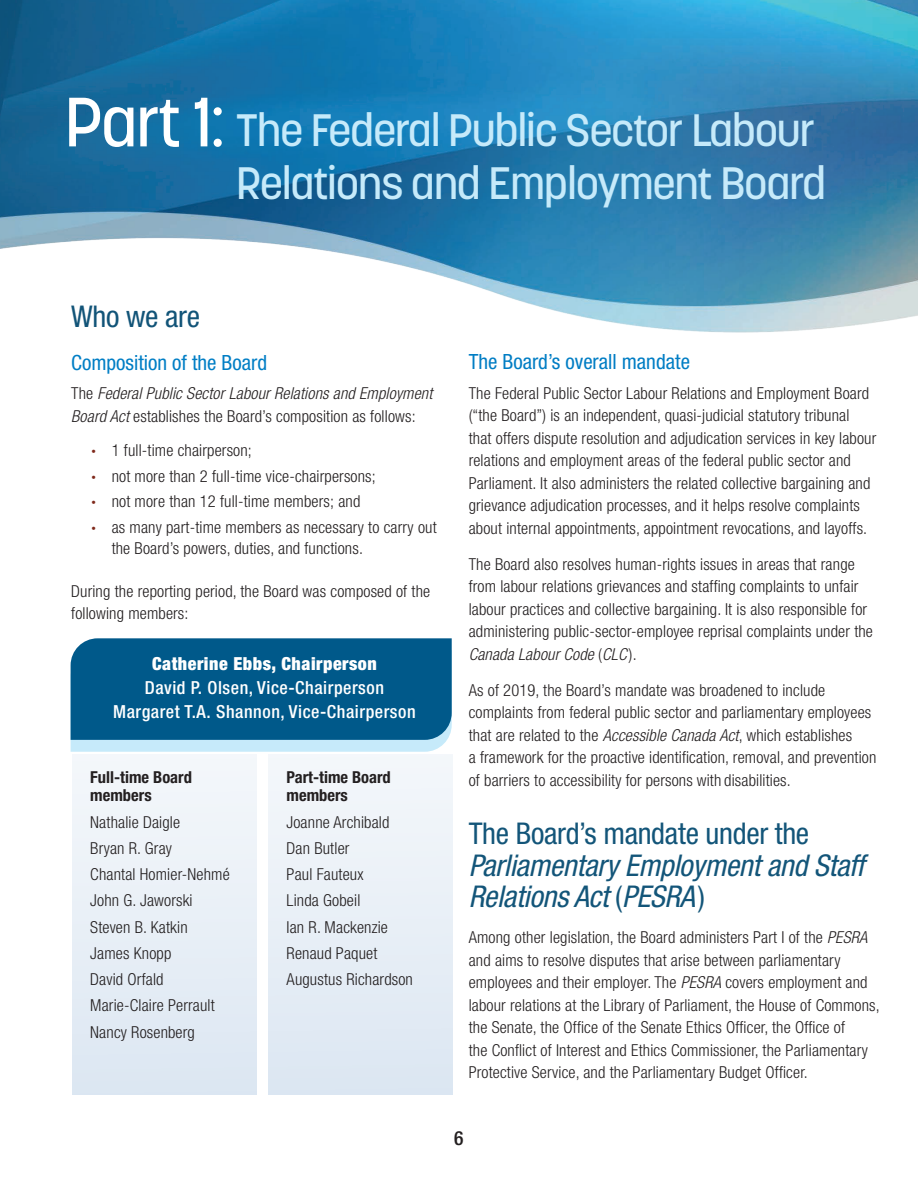
<style>
.page{position:relative;width:918px;height:1188px;background:#fff}
.page>*{position:absolute;margin:0;border:0;box-sizing:border-box;transform-origin:0 0}
.t1{font:500 45px/52.5px "Korolev";letter-spacing:-.03em;color:#c6eafa;text-align:right}
.t2{font:italic condensed 30px/31.5px "Helvetica Neue LT Std";letter-spacing:-.01em;color:#135579}
.t3{font:condensed 30px "Helvetica Neue LT Std";letter-spacing:-.01em;color:#135579}
.t4{font:condensed 30px "Helvetica Neue LT Std";letter-spacing:-.01em;color:#125478}
.t5{font:condensed 21px "Helvetica Neue LT Std";color:#007dc4}
.t6{font:condensed 21px "Helvetica Neue LT Std";color:#007ec5}
.t7{font:500 condensed 19.5px "Helvetica Neue";color:#231f20}
.t8{font:500 condensed 18px/24px "Helvetica Neue LT Std";letter-spacing:.03em;color:#fff;text-align:center}
.t9{font:900 condensed 18px "Helvetica Neue LT Std";letter-spacing:.03em;color:#fff}
.t10{font:300 condensed 16.5px/22.5px "Helvetica Neue LT Std";letter-spacing:.01em;color:#242021}
.t11{font:300 condensed 16.5px/26.2px "Helvetica Neue LT Std";letter-spacing:.01em;color:#231f20}
.t12{font:italic 300 condensed 16.5px/22.5px "Helvetica Neue LT Std";letter-spacing:.01em;color:#231f20}
.t13{font:700 condensed 16.5px/18px "Helvetica Neue LT Std";color:#231f20}
.s1{font-size:69px;color:#fff}
.s2{font-style:normal}
.s3{font-family:"Myriad Pro";font-stretch:normal;font-size:18px;color:#7f291b}
.s4{font-style:italic}
</style>
<div class="page">
<img style="left:0;top:0;width:918px;height:1095px">
<div style="left:72px;top:754px;width:185px;height:340px;background:#e8eff6"></div>
<div style="left:268px;top:754px;width:185px;height:340px;background:#e8eff6"></div>
<svg style="left:71px;top:638px;width:381px;height:114px;background:#176a97"></svg>
<h1 class="t1" style="left:64px;top:104px;width:764px"><span class="s1">Part 1:</span> The Federal Public Sector Labour<br>Relations and Employment Board</h1>
<h2 class="t4" style="left:71px;top:299px;width:130px">Who we are</h2>
<p class="t6" style="left:71px;top:350px;width:197px">Composition of the Board</p>
<p class="t12" style="left:71px;top:383px;width:363px"><span class="s2">The</span> Federal Public Sector Labour Relations and Employment<br>Board Act <span class="s2">establishes the Board’s composition as follows:</span></p>
<p class="t11" style="left:91px;top:437px;width:162px"><span class="s3">•</span> 1 full-time chairperson;</p>
<p class="t11" style="left:91px;top:463px;width:286px"><span class="s3">•</span> not more than 2 full-time vice-chairpersons;</p>
<p class="t11" style="left:91px;top:488px;width:270px"><span class="s3">•</span> not more than 12 full-time members; and</p>
<p class="t11" style="left:112px;top:516px;width:327px;line-height:21px;text-indent:-20px"><span class="s3">•</span> as many part-time members as necessary to carry out the Board’s powers, duties, and functions.</p>
<p class="t11" style="left:71px;top:579px;width:361px;line-height:22.5px">During the reporting period, the Board was composed of the following members:</p>
<p class="t9" style="left:152px;top:653px;width:226px">Catherine Ebbs, Chairperson</p>
<p class="t8" style="left:113px;top:675px;width:304px">David P. Olsen, Vice-Chairperson<br>Margaret T.A. Shannon, Vice-Chairperson</p>
<p class="t13" style="left:90px;top:768px;width:103px">Full-time Board members</p>
<p class="t11" style="left:90px;top:809px;width:141px">Nathalie Daigle<br>Bryan R. Gray<br>Chantal Homier-Nehmé<br>John G. Jaworski<br>Steven B. Katkin<br>James Knopp<br>David Orfald<br>Marie-Claire Perrault<br>Nancy Rosenberg</p>
<p class="t13" style="left:287px;top:768px;width:106px">Part-time Board members</p>
<p class="t11" style="left:287px;top:809px;width:128px">Joanne Archibald<br>Dan Butler<br>Paul Fauteux<br>Linda Gobeil<br>Ian R. Mackenzie<br>Renaud Paquet<br>Augustus Richardson</p>
<p class="t5" style="left:469px;top:350px;width:223px">The Board’s overall mandate</p>
<p class="t10" style="left:469px;top:381px;width:409px">The Federal Public Sector Labour Relations and Employment Board (“the Board”) is an independent, quasi-judicial statutory tribunal<br>that offers dispute resolution and adjudication services in key labour relations and employment areas of the federal public sector and Parliament. It also administers the related collective bargaining and grievance adjudication processes, and it helps resolve complaints about internal appointments, appointment revocations, and layoffs.</p>
<p class="t10" style="left:469px;top:552px;width:406px">The Board also resolves human-rights issues in areas that range from labour relations grievances and staffing complaints to unfair labour practices and collective bargaining. It is also responsible for administering public-sector-employee reprisal complaints under the <span class="s4">Canada Labour Code</span> (<span class="s4">CLC</span> ).</p>
<p class="t10" style="left:469px;top:679px;width:409px">As of 2019, the Board’s mandate was broadened to include complaints from federal public sector and parliamentary employees that are related to the <span class="s4">Accessible Canada Act</span>, which establishes<br>a framework for the proactive identification, removal, and prevention of barriers to accessibility for persons with disabilities.</p>
<h2 class="t3" style="left:469px;top:816px;width:342px">The Board’s mandate under the</h2>
<h2 class="t2" style="left:469px;top:850px;width:397px">Parliamentary Employment and Staff<br>Relations Act <span class="s2">(</span>PESRA<span class="s2">)</span></h2>
<p class="t10" style="left:469px;top:926px;width:413px">Among other legislation, the Board administers Part I of the <span class="s4">PESRA </span>and aims to resolve disputes that arise between parliamentary employees and their employer. The <span class="s4">PESRA</span> covers employment and labour relations at the Library of Parliament, the House of Commons, the Senate, the Office of the Senate Ethics Officer, the Office of<br>the Conflict of Interest and Ethics Commissioner, the Parliamentary Protective Service, and the Parliamentary Budget Officer.</p>
<p class="t7" style="left:454px;top:1126px;width:11px">6</p>
</div>
